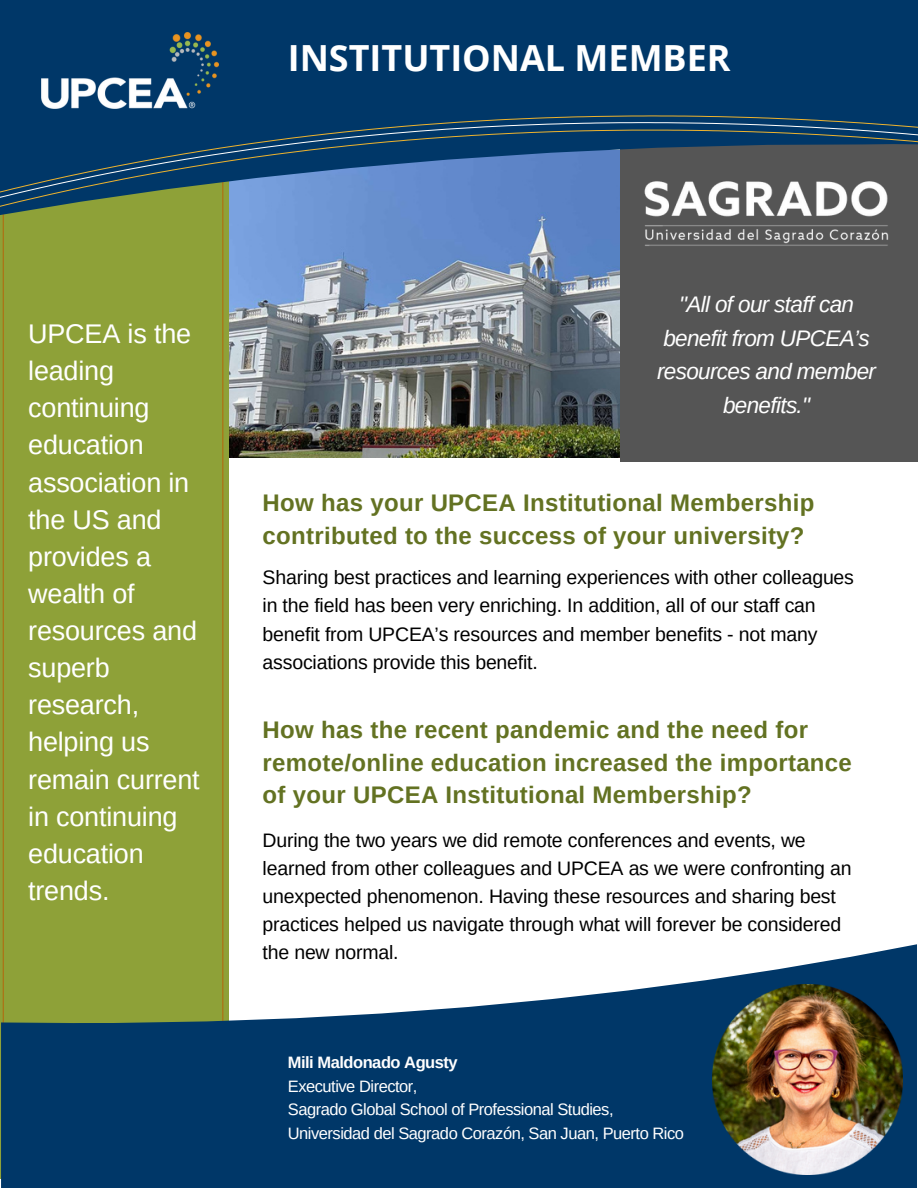
<style>
.page{position:relative;width:918px;height:1188px;background:#fff}
.page>*{position:absolute;margin:0;border:0;box-sizing:border-box;transform-origin:0 0}
.t1{font:700 36px "Open Sans";color:#fff}
.t2{font:27px/37.2px "Arimo";letter-spacing:-.005em;color:#fff}
.t3{font:700 24px/32.7px "Arimo";letter-spacing:.015em;color:#637222}
.t4{font:italic 22.5px/33.8px "Arimo";letter-spacing:-.03em;color:#fff;text-align:center}
.t5{font:19.5px/28.2px "Arimo";letter-spacing:-.01em;color:#000}
.t6{font:16.5px/23.7px "Arimo";letter-spacing:-.03em;color:#fff}
.t7{font:700 16.5px "Arimo";letter-spacing:-.03em;color:#fff}
</style>
<div class="page">
<img style="left:229px;top:216px;width:392px;height:241px">
<div style="left:621px;top:136px;width:297px;height:325px;background:#555"></div>
<div style="left:0;top:127px;width:229px;height:1052px;background:#8ea138"></div>
<div style="left:0;top:0;width:918px;height:216px;background:#003768"></div>
<svg style="left:0;top:199px;width:918px;height:8px"></svg>
<svg style="left:0;top:193px;width:918px;height:6px"></svg>
<svg style="left:0;top:115px;width:918px;height:78px;background:#295176"></svg>
<svg style="left:1px;top:944px;width:916px;height:244px;fill:#003768"></svg>
<img style="left:713px;top:985px;width:189px;height:189px">
<img style="left:42px;top:33px;width:177px;height:75px">
<img style="left:643px;top:175px;width:248px;height:71px">
<p class="t1" style="left:288px;top:33px;width:444px">INSTITUTIONAL MEMBER</p>
<h4 class="t2" style="left:28px;top:315px;width:173px">UPCEA is the leading continuing education association in the US and provides a wealth of resources and superb research, helping us remain current in continuing education trends.</h4>
<h5 class="t4" style="left:657px;top:287px;width:220px">"All of our staff can benefit from UPCEA’s resources and member benefits."</h5>
<p class="t3" style="left:263px;top:486px;width:553px">How has your UPCEA Institutional Membership contributed to the success of your university?</p>
<h2 class="t5" style="left:263px;top:563px;width:593px">Sharing best practices and learning experiences with other colleagues in the field has been very enriching. In addition, all of our staff can benefit from UPCEA’s resources and member benefits - not many associations provide this benefit.</h2>
<p class="t3" style="left:263px;top:713px;width:591px">How has the recent pandemic and the need for remote/online education increased the importance of your UPCEA Institutional Membership?</p>
<p class="t5" style="left:263px;top:826px;width:590px">During the two years we did remote conferences and events, we learned from other colleagues and UPCEA as we were confronting an unexpected phenomenon. Having these resources and sharing best practices helped us navigate through what will forever be considered the new normal.</p>
<h3 class="t7" style="left:288px;top:1053px;width:171px">Mili Maldonado Agusty</h3>
<h5 class="t6" style="left:288px;top:1074px;width:131px">Executive Director,</h5>
<h3 class="t6" style="left:288px;top:1098px;width:398px">Sagrado Global School of Professional Studies,<br>Universidad del Sagrado Corazón, San Juan, Puerto Rico</h3>
</div>
